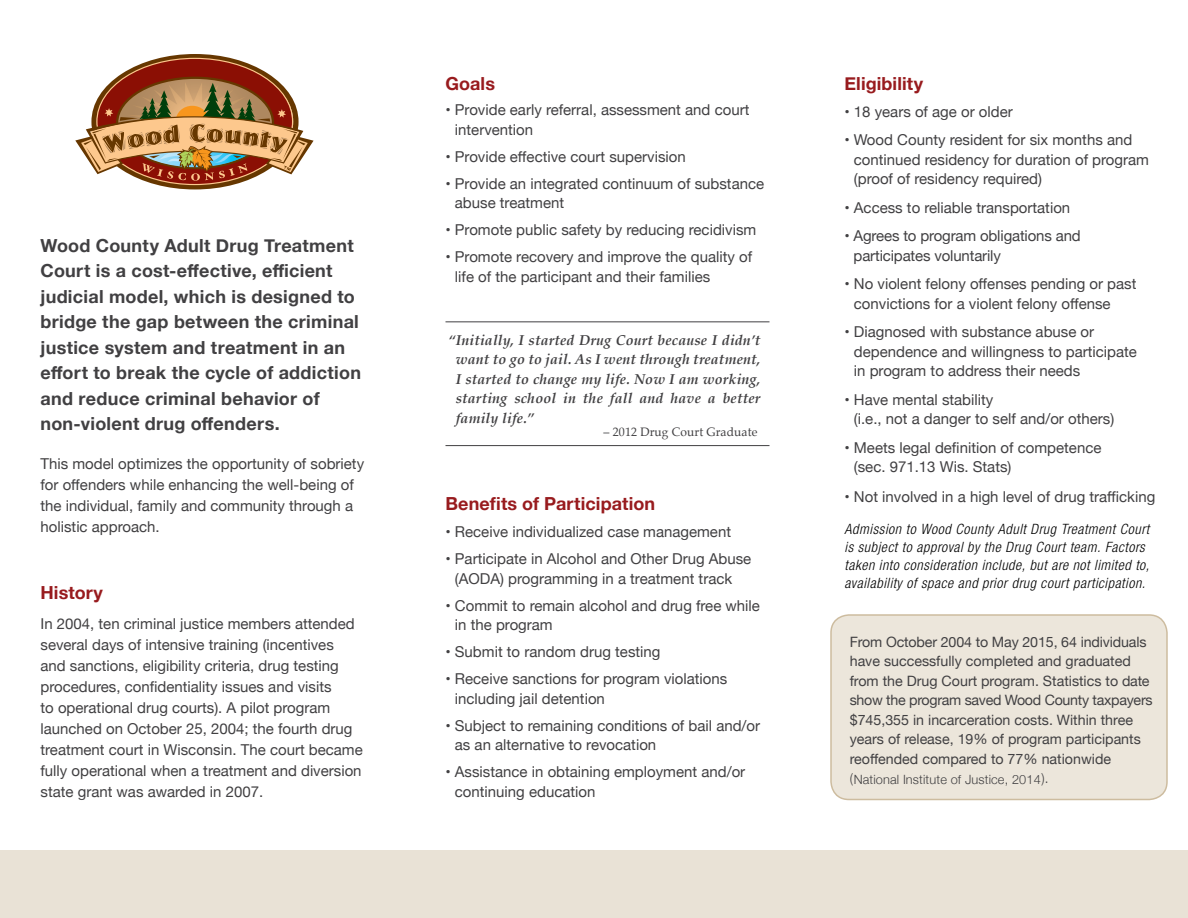
<style>
.page{position:relative;width:1188px;height:918px;background:#fff}
.page>*{position:absolute;margin:0;border:0;box-sizing:border-box;transform-origin:0 0}
.t1{font:700 18px/25.5px "Helvetica Neue";letter-spacing:.015em;color:#414042}
.t2{font:700 18px "Helvetica Neue";letter-spacing:.005em;color:#981b1e}
.t3{font:15px/19.5px "Helvetica Neue";color:#414042}
.t4{font:14.25px/19.5px "Helvetica Neue";color:#414042}
.t5{font:italic 300 condensed 14.25px/18px "Helvetica Neue LT Std";letter-spacing:.04em;color:#000}
.t6{font:italic 700 14.25px/19.5px "Palatino";letter-spacing:.01em;color:#414042;text-align:justify}
.t7{font:300 12.75px "Helvetica Neue";letter-spacing:.01em;color:#414042}
.t8{font:12px "Palatino";letter-spacing:.01em;color:#414042}
.s1{font-size:13.5px}
</style>
<div class="page">
<div style="left:0;top:850px;width:1188px;height:68px;background:#e9e2d6"></div>
<div style="left:831px;top:615px;width:336px;height:185px;background:#ece6db;border-radius:18px"></div>
<div style="left:830px;top:614px;width:338px;height:186px;border:2px solid #cdbc9f;border-radius:18px"></div>
<hr style="left:446px;top:321px;width:324px;height:1px;background:#414042">
<hr style="left:446px;top:445px;width:324px;height:1px;background:#414042">
<svg style="left:75px;top:54px;width:239px;height:135px"></svg>
<p class="t1" style="left:40px;top:233px;width:322px">Wood County Adult Drug Treatment Court is a cost-effective, efficient judicial model, which is designed to bridge the gap between the criminal justice system and treatment in an effort to break the cycle of addiction and reduce criminal behavior of non-violent drug offenders.</p>
<p class="t3" style="left:40px;top:454px;width:325px;line-height:21px">This model optimizes the opportunity of sobriety for offenders while enhancing the well-being of the individual, family and community through a holistic approach.</p>
<p class="t2" style="left:40px;top:578px;width:64px">History</p>
<p class="t3" style="left:40px;top:614px;width:324px;line-height:21px">In 2004, ten criminal justice members attended several days of intensive training (incentives and sanctions, eligibility criteria, drug testing procedures, confidentiality issues and visits<br>to operational drug courts). A pilot program launched on October 25, 2004; the fourth drug treatment court in Wisconsin. The court became fully operational when a treatment and diversion state grant was awarded in 2007.</p>
<p class="t2" style="left:446px;top:69px;width:51px">Goals</p>
<p class="t3" style="left:455px;top:101px;width:296px;text-indent:-9px">• Provide early referral, assessment and court intervention</p>
<p class="t3" style="left:446px;top:147px;width:242px">• Provide effective court supervision</p>
<p class="t3" style="left:455px;top:174px;width:311px;text-indent:-9px">• Provide an integrated continuum of substance abuse treatment</p>
<p class="t3" style="left:446px;top:221px;width:312px">• Promote public safety by reducing recidivism</p>
<p class="t3" style="left:455px;top:248px;width:299px;text-indent:-9px">• Promote recovery and improve the quality of life of the participant and their families</p>
<p class="t6" style="left:456px;top:330px;width:306px;text-indent:-7px">“Initially, I started Drug Court because I didn’t want to go to jail. As I went through treatment, I started to change my life. Now I am working, starting school in the fall and have a better family life.”</p>
<p class="t8" style="left:604px;top:422px;width:155px">– 2012 Drug Court Graduate</p>
<p class="t2" style="left:446px;top:490px;width:211px">Benefits of Participation</p>
<p class="t3" style="left:446px;top:523px;width:287px">• Receive individualized case management</p>
<p class="t3" style="left:455px;top:550px;width:298px;text-indent:-9px">• Participate in Alcohol and Other Drug Abuse (AODA) programming in a treatment track</p>
<p class="t3" style="left:455px;top:596px;width:307px;text-indent:-9px">• Commit to remain alcohol and drug free while in the program</p>
<p class="t3" style="left:446px;top:643px;width:217px">• Submit to random drug testing</p>
<p class="t3" style="left:455px;top:670px;width:274px;text-indent:-9px">• Receive sanctions for program violations including jail detention</p>
<p class="t3" style="left:455px;top:716px;width:307px;text-indent:-9px">• Subject to remaining conditions of bail and/or as an alternative to revocation</p>
<p class="t3" style="left:455px;top:763px;width:292px;text-indent:-9px">• Assistance in obtaining employment and/or continuing education</p>
<p class="t2" style="left:844px;top:69px;width:80px">Eligibility</p>
<p class="t3" style="left:844px;top:102px;width:170px">• 18 years of age or older</p>
<p class="t3" style="left:854px;top:131px;width:297px;text-indent:-9px">• Wood County resident for six months and continued residency for duration of program (proof of residency required)</p>
<p class="t3" style="left:844px;top:198px;width:227px">• Access to reliable transportation</p>
<p class="t3" style="left:854px;top:227px;width:229px;text-indent:-9px">• Agrees to program obligations and participates voluntarily</p>
<p class="t3" style="left:854px;top:275px;width:284px;text-indent:-9px">• No violent felony offenses pending or past convictions for a violent felony offense</p>
<p class="t3" style="left:854px;top:323px;width:285px;text-indent:-9px">• Diagnosed with substance abuse or dependence and willingness to participate in program to address their needs</p>
<p class="t3" style="left:854px;top:390px;width:262px;text-indent:-9px">• Have mental stability<br>(i.e., not a danger to self and/or others)</p>
<p class="t3" style="left:854px;top:438px;width:249px;text-indent:-9px">• Meets legal definition of competence (sec. 971.13 Wis. Stats)</p>
<p class="t3" style="left:844px;top:488px;width:312px">• Not involved in a high level of drug trafficking</p>
<p class="t5" style="left:844px;top:520px;width:306px">Admission to Wood County Adult Drug Treatment Court is subject to approval by the Drug Court team. Factors taken into consideration include, but are not limited to, availability of space and prior drug court participation.</p>
<p class="t4" style="left:850px;top:633px;width:304px">From October 2004 to May 2015, 64 individuals have successfully completed and graduated from the Drug Court program. Statistics to date show the program saved Wood County taxpayers $745,355 in incarceration costs. Within three years of release, 19% of program participants reoffended compared to 77% nationwide</p>
<p class="t7" style="left:850px;top:769px;width:200px"><span class="s1">(</span>National Institute of Justice, 2014<span class="s1">).</span></p>
</div>
